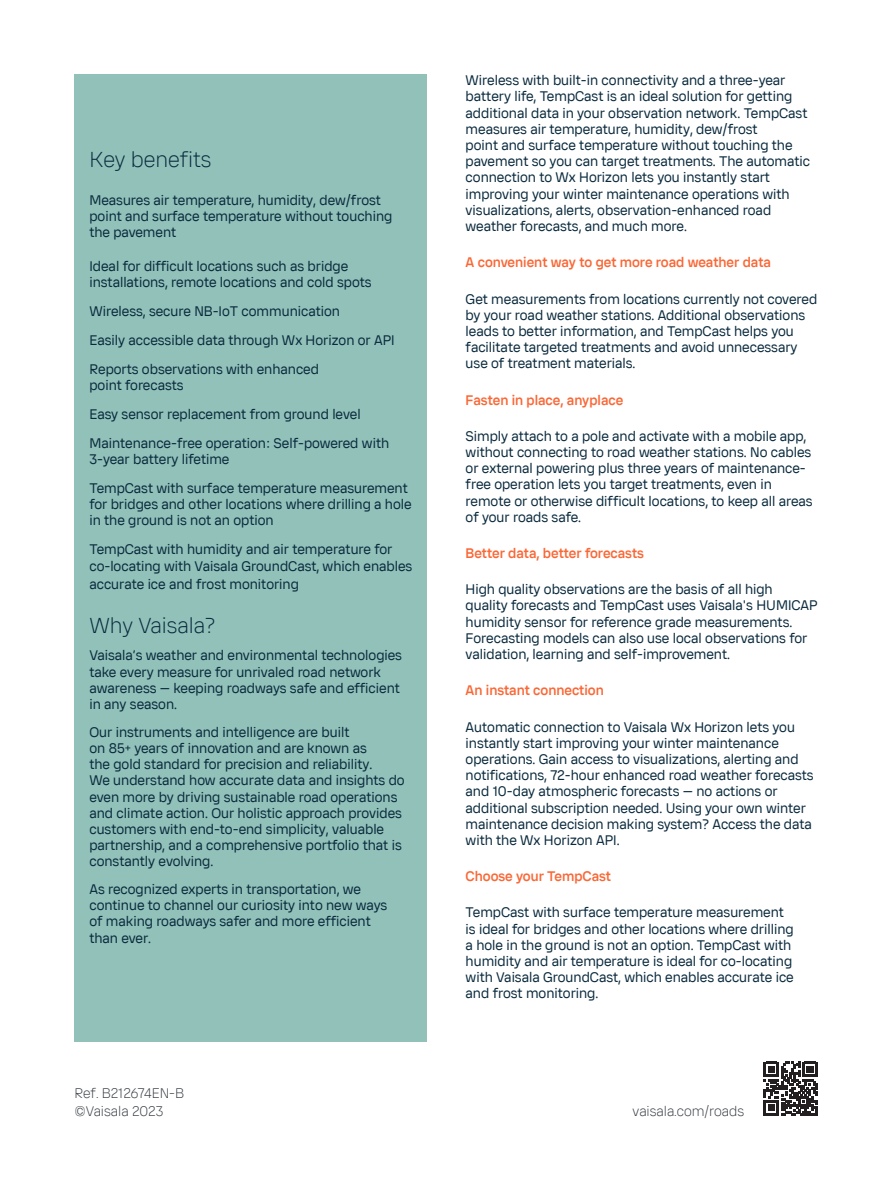
<style>
.page{position:relative;width:893px;height:1191px;background:#fff}
.page>*{position:absolute;margin:0;border:0;box-sizing:border-box;transform-origin:0 0}
.Ingress{font:300 21px "Vaisala Sans Beta 01";color:#0a2a3d}
.Body{font:300 21px "Vaisala Sans Beta 01";color:#0a2a3d}
.Body-2{font:13.5px/16.2px "Vaisala Sans Beta 01";color:#0a2a3d}
.Subheading{font:500 13.5px "Vaisala Sans Beta 01";color:#fb6735}
.t1{font:300 13.5px/18.6px "Vaisala Sans Beta 01";color:#343a40}
</style>
<div class="page">
<svg style="left:764px;top:1061px;width:53px;height:54px"></svg>
<div style="left:74px;top:74px;width:353px;height:968px;background:#91c1b9"></div>
<p class="Ingress" style="left:89px;top:147px;width:123px">Key benefits</p>
<p class="Body-2" style="left:89px;top:192px;width:304px">Measures air temperature, humidity, dew/frost point and surface temperature without touching the pavement</p>
<p class="Body-2" style="left:89px;top:257px;width:284px">Ideal for difficult locations such as bridge installations, remote locations and cold spots</p>
<p class="Body-2" style="left:89px;top:303px;width:252px">Wireless, secure NB-IoT communication</p>
<p class="Body-2" style="left:89px;top:332px;width:307px">Easily accessible data through Wx Horizon or API</p>
<p class="Body-2" style="left:89px;top:360px;width:231px">Reports observations with enhanced point forecasts</p>
<p class="Body-2" style="left:89px;top:406px;width:273px">Easy sensor replacement from ground level</p>
<p class="Body-2" style="left:89px;top:435px;width:301px">Maintenance-free operation: Self-powered with<br>3-year battery lifetime</p>
<p class="Body-2" style="left:89px;top:480px;width:324px">TempCast with surface temperature measurement for bridges and other locations where drilling a hole in the ground is not an option</p>
<p class="Body-2" style="left:89px;top:541px;width:324px">TempCast with humidity and air temperature for co-locating with Vaisala GroundCast, which enables</p>
<p class="Body-2" style="left:89px;top:575px;width:211px">accurate ice and frost monitoring</p>
<p class="Body" style="left:89px;top:612px;width:127px">Why Vaisala?</p>
<p class="Body-2" style="left:89px;top:647px;width:314px">Vaisala’s weather and environmental technologies take every measure for unrivaled road network awareness — keeping roadways safe and efficient in any season.</p>
<p class="Body-2" style="left:89px;top:723px;width:317px">Our instruments and intelligence are built<br>on 85+ years of innovation and are known as<br>the gold standard for precision and reliability.<br>We understand how accurate data and insights do even more by driving sustainable road operations and climate action. Our holistic approach provides customers with end-to-end simplicity, valuable partnership, and a comprehensive portfolio that is constantly evolving.</p>
<p class="Body-2" style="left:89px;top:881px;width:299px">As recognized experts in transportation, we continue to channel our curiosity into new ways of making roadways safer and more efficient than ever.</p>
<p class="t1" style="left:74px;top:1083px;width:111px">Ref. B212674EN-B ©Vaisala 2023</p>
<p class="Body-2" style="left:466px;top:72px;width:346px">Wireless with built-in connectivity and a three-year battery life, TempCast is an ideal solution for getting additional data in your observation network. TempCast measures air temperature, humidity, dew/frost<br>point and surface temperature without touching the pavement so you can target treatments. The automatic connection to Wx Horizon lets you instantly start improving your winter maintenance operations with visualizations, alerts, observation-enhanced road weather forecasts, and much more.</p>
<p class="Subheading" style="left:466px;top:254px;width:307px">A convenient way to get more road weather data</p>
<p class="Body-2" style="left:466px;top:290px;width:353px">Get measurements from locations currently not covered by your road weather stations. Additional observations leads to better information, and TempCast helps you facilitate targeted treatments and avoid unnecessary use of treatment materials.</p>
<p class="Subheading" style="left:466px;top:391px;width:159px">Fasten in place, anyplace</p>
<p class="Body-2" style="left:466px;top:428px;width:348px">Simply attach to a pole and activate with a mobile app, without connecting to road weather stations. No cables or external powering plus three years of maintenance&shy;free operation lets you target treatments, even in remote or otherwise difficult locations, to keep all areas of your roads safe.</p>
<p class="Subheading" style="left:466px;top:545px;width:180px">Better data, better forecasts</p>
<p class="Body-2" style="left:466px;top:581px;width:354px">High quality observations are the basis of all high quality forecasts and TempCast uses Vaisala's HUMICAP humidity sensor for reference grade measurements.<br>Forecasting models can also use local observations for validation, learning and self-improvement.</p>
<p class="Subheading" style="left:466px;top:682px;width:140px">An instant connection</p>
<p class="Body-2" style="left:466px;top:718px;width:350px">Automatic connection to Vaisala Wx Horizon lets you instantly start improving your winter maintenance operations. Gain access to visualizations, alerting and notifications, 72-hour enhanced road weather forecasts and 10-day atmospheric forecasts — no actions or additional subscription needed. Using your own winter maintenance decision making system? Access the data with the Wx Horizon API.</p>
<p class="Subheading" style="left:466px;top:868px;width:147px">Choose your TempCast</p>
<p class="Body-2" style="left:466px;top:904px;width:330px">TempCast with surface temperature measurement is ideal for bridges and other locations where drilling a hole in the ground is not an option. TempCast with humidity and air temperature is ideal for co-locating with Vaisala GroundCast, which enables accurate ice and frost monitoring.</p>
<p class="t1" style="left:633px;top:1102px;width:113px">vaisala.com/roads</p>
</div>
